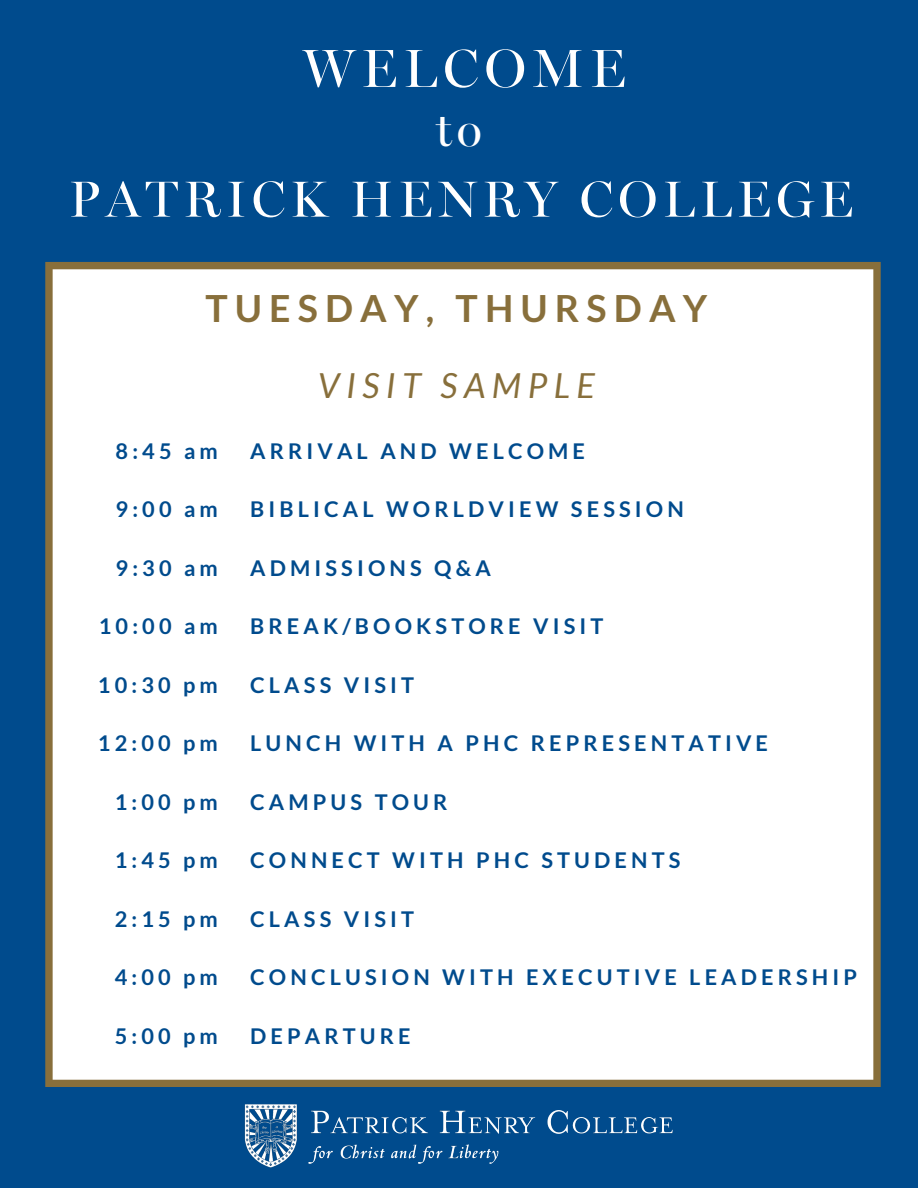
<style>
.page{position:relative;width:918px;height:1188px;background:#004b8d}
.page>*{position:absolute;margin:0;border:0;box-sizing:border-box;transform-origin:0 0}
.t1{font:54px "Miller Banner";letter-spacing:.11em;color:#fff}
.t2{font:51px "Miller Banner";letter-spacing:.1em;color:#fff}
.t3{font:48px "Miller Banner";color:#fff}
.t4{font:700 37.5px "Lato";letter-spacing:.19em;color:#886f3b}
.t5{font:italic 34.5px "Lato";letter-spacing:.19em;color:#886f3b}
.t6{font:700 21.75px "Lato";letter-spacing:.19em;color:#004b8d}
</style>
<div class="page">
<div style="left:45px;top:262px;width:836px;height:825px;background:#fff"></div>
<img style="left:244px;top:1104px;width:429px;height:64px">
<h1 class="t1" style="left:303px;top:37px;width:324px">WELCOME</h1>
<h3 class="t3" style="left:436px;top:102px;width:48px">to</h3>
<h2 class="t2" style="left:69px;top:170px;width:786px">PATRICK HENRY COLLEGE</h2>
<h3 class="t4" style="left:205px;top:285px;width:503px">TUESDAY, THURSDAY</h3>
<h3 class="t5" style="left:318px;top:364px;width:279px">VISIT SAMPLE</h3>
<p class="t6" style="left:116px;top:437px;width:104px">8:45 am</p>
<p class="t6" style="left:250px;top:437px;width:336px">ARRIVAL AND WELCOME</p>
<p class="t6" style="left:116px;top:496px;width:104px">9:00 am</p>
<p class="t6" style="left:250px;top:496px;width:435px">BIBLICAL WORLDVIEW SESSION</p>
<p class="t6" style="left:116px;top:554px;width:104px">9:30 am</p>
<p class="t6" style="left:99px;top:613px;width:121px">10:00 am</p>
<p class="t6" style="left:250px;top:554px;width:242px">ADMISSIONS Q&amp;A</p>
<p class="t6" style="left:250px;top:613px;width:355px">BREAK/BOOKSTORE VISIT</p>
<p class="t6" style="left:98px;top:671px;width:121px">10:30 pm</p>
<p class="t6" style="left:98px;top:730px;width:121px">12:00 pm</p>
<p class="t6" style="left:115px;top:788px;width:105px">1:00 pm</p>
<p class="t6" style="left:115px;top:847px;width:105px">1:45 pm</p>
<p class="t6" style="left:115px;top:905px;width:105px">2:15 pm</p>
<p class="t6" style="left:115px;top:964px;width:105px">4:00 pm</p>
<p class="t6" style="left:115px;top:1022px;width:105px">5:00 pm</p>
<p class="t6" style="left:250px;top:671px;width:165px">CLASS VISIT</p>
<p class="t6" style="left:250px;top:730px;width:519px">LUNCH WITH A PHC REPRESENTATIVE</p>
<p class="t6" style="left:250px;top:788px;width:199px">CAMPUS TOUR</p>
<p class="t6" style="left:250px;top:847px;width:432px">CONNECT WITH PHC STUDENTS</p>
<p class="t6" style="left:250px;top:905px;width:165px">CLASS VISIT</p>
<p class="t6" style="left:250px;top:964px;width:608px">CONCLUSION WITH EXECUTIVE LEADERSHIP</p>
<p class="t6" style="left:250px;top:1022px;width:162px">DEPARTURE</p>
</div>
